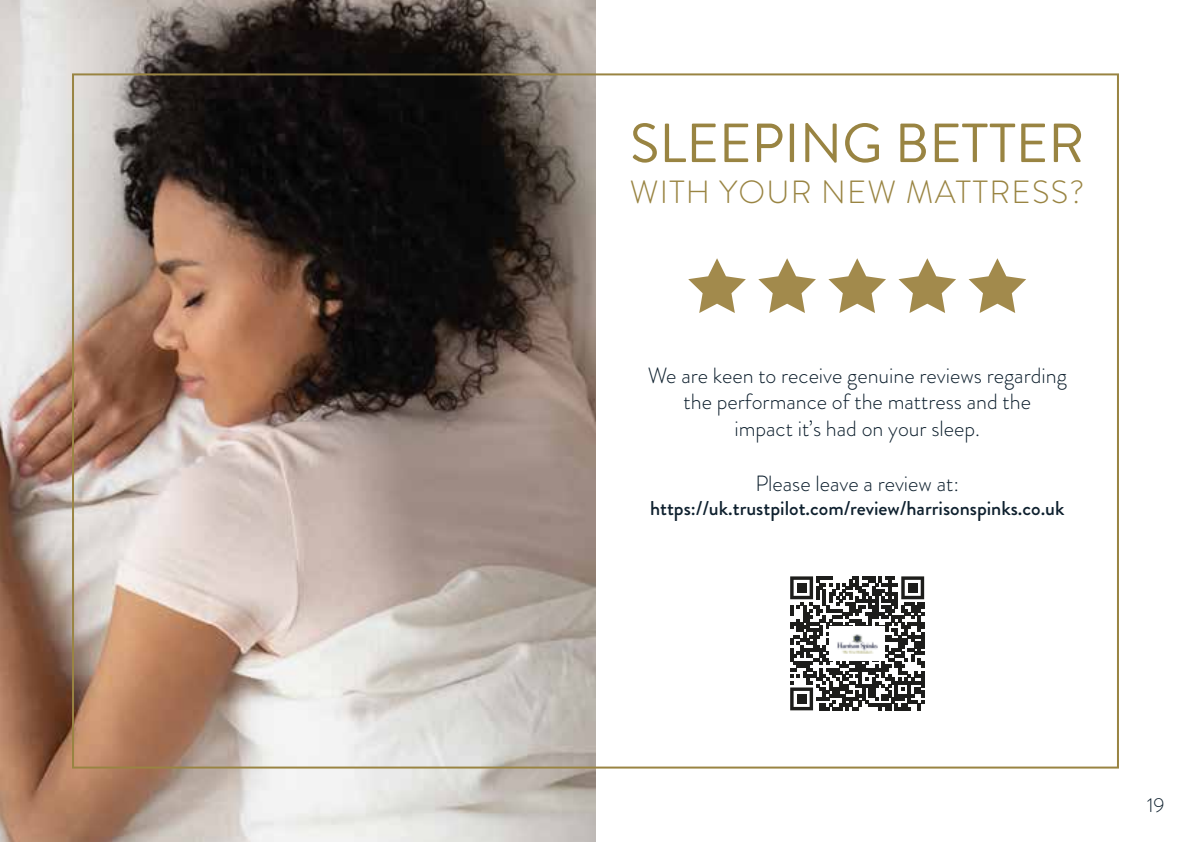
<style>
.page{position:relative;width:1191px;height:842px;background:#fff}
.page>*{position:absolute;margin:0;border:0;box-sizing:border-box;transform-origin:0 0}
.t1{font:55px "Brandon Grotesque";color:#998442}
.t2{font:300 32px "Brandon Grotesque";letter-spacing:.04em;color:#998442}
.t3{font:300 22px/26.4px "Brandon Grotesque";color:#0e202e;text-align:center}
.t4{font:500 20px "Brandon Grotesque";color:#0e202e}
.t5{font:300 20px "Brandon Grotesque";color:#0e202e}
</style>
<div class="page">
<img style="left:0;top:0;width:595px;height:842px">
<svg style="left:968px;top:258px;width:58px;height:55px"></svg>
<svg style="left:898px;top:258px;width:58px;height:55px"></svg>
<svg style="left:828px;top:258px;width:58px;height:55px"></svg>
<svg style="left:758px;top:258px;width:58px;height:55px"></svg>
<svg style="left:688px;top:258px;width:58px;height:55px"></svg>
<svg style="left:790px;top:576px;width:134px;height:134px"></svg>
<div style="left:796px;top:583px;width:10px;height:10px;background:#1d1d1b"></div>
<div style="left:907px;top:583px;width:10px;height:10px;background:#1d1d1b"></div>
<div style="left:796px;top:694px;width:10px;height:10px;background:#1d1d1b"></div>
<img style="left:829px;top:627px;width:56px;height:33px">
<h1 class="t1" style="left:630px;top:105px;width:456px">SLEEPING BETTER</h1>
<h2 class="t2" style="left:630px;top:170px;width:456px">WITH YOUR NEW MATTRESS?</h2>
<p class="t3" style="left:647px;top:362px;width:420px">We are keen to receive genuine reviews regarding the performance of the mattress and the<br>impact it’s had on your sleep.</p>
<p class="t3" style="left:755px;top:470px;width:205px">Please leave a review at:</p>
<p class="t4" style="left:650px;top:494px;width:416px">https://uk.trustpilot.com/review/harrisonspinks.co.uk</p>
<p class="t5" style="left:1147px;top:791px;width:19px">19</p>
</div>
